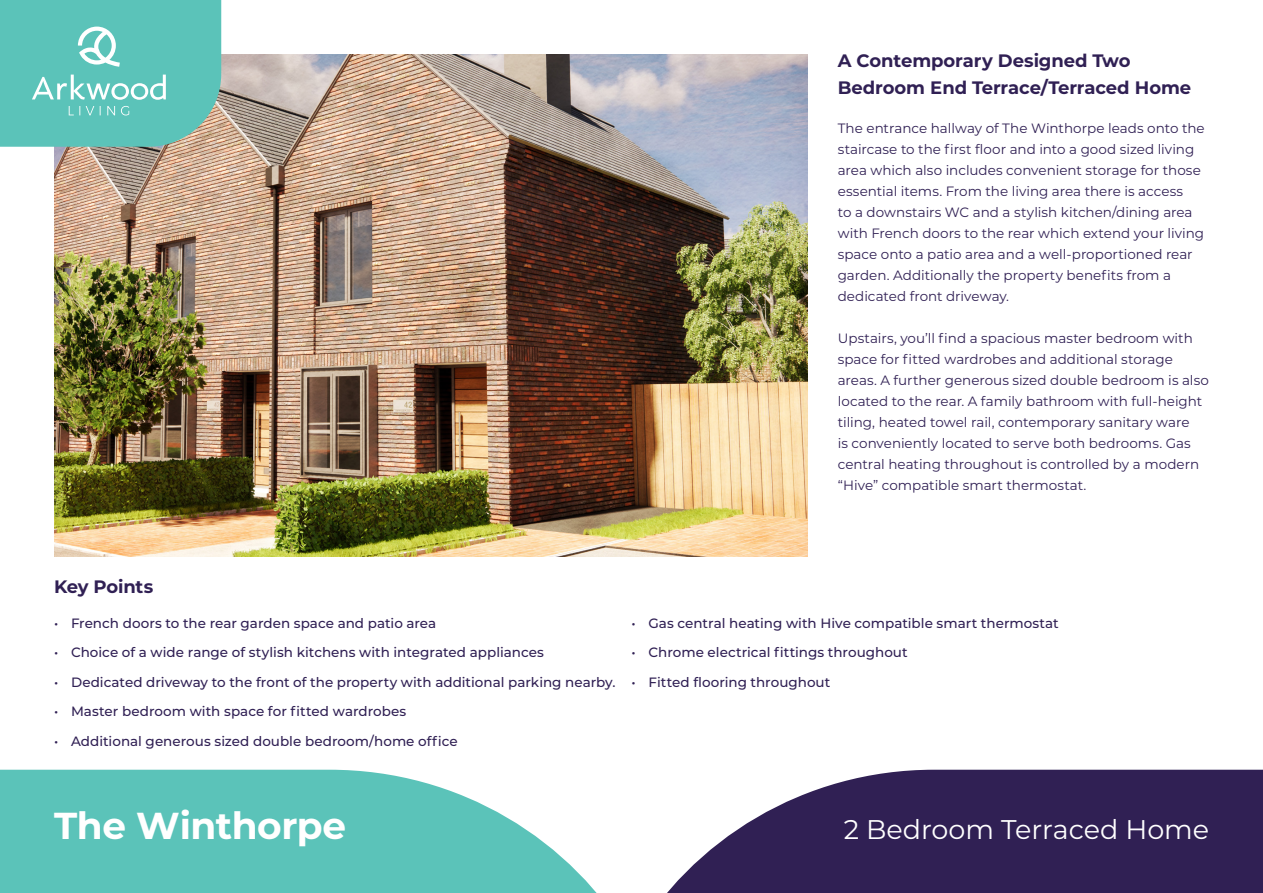
<style>
.page{position:relative;width:1263px;height:893px;background:#fff}
.page>*{position:absolute;margin:0;border:0;box-sizing:border-box;transform-origin:0 0}
.t1{font:700 37.5px "Montserrat";letter-spacing:-.01em;color:#fff}
.t2{font:27px "Montserrat";color:#fff}
.t3{font:700 18px/27px "Montserrat";letter-spacing:-.005em;color:#302054}
.t4{font:13.5px/21px "Montserrat";color:#302054}
.t5{font:500 13.5px "Montserrat";color:#302054}
</style>
<div class="page">
<img style="left:54px;top:54px;width:754px;height:502px">
<svg style="left:676px;top:770px;width:587px;height:123px;background:#493b69"></svg>
<svg style="left:0;top:770px;width:676px;height:123px;fill:#5bc3b9"></svg>
<svg style="left:0;top:0;width:221px;height:147px;background:#67c5bb"></svg>
<p class="t3" style="left:838px;top:46px;width:355px">A Contemporary Designed Two<br>Bedroom End Terrace/Terraced Home</p>
<p class="t4" style="left:838px;top:117px;width:368px">The entrance hallway of The Winthorpe leads onto the staircase to the first floor and into a good sized living area which also includes convenient storage for those essential items. From the living area there is access<br>to a downstairs WC and a stylish kitchen/dining area with French doors to the rear which extend your living space onto a patio area and a well-proportioned rear garden. Additionally the property benefits from a dedicated front driveway.</p>
<p class="t4" style="left:838px;top:327px;width:373px">Upstairs, you’ll find a spacious master bedroom with space for fitted wardrobes and additional storage areas. A further generous sized double bedroom is also located to the rear. A family bathroom with full-height tiling, heated towel rail, contemporary sanitary ware<br>is conveniently located to serve both bedrooms. Gas central heating throughout is controlled by a modern “Hive” compatible smart thermostat.</p>
<p class="t3" style="left:54px;top:572px;width:101px">Key Points</p>
<p class="t5" style="left:54px;top:613px;width:384px">• French doors to the rear garden space and patio area</p>
<p class="t5" style="left:54px;top:643px;width:491px">• Choice of a wide range of stylish kitchens with integrated appliances</p>
<p class="t5" style="left:54px;top:672px;width:563px">• Dedicated driveway to the front of the property with additional parking nearby.</p>
<p class="t5" style="left:54px;top:702px;width:354px">• Master bedroom with space for fitted wardrobes</p>
<p class="t5" style="left:54px;top:731px;width:405px">• Additional generous sized double bedroom/home office</p>
<p class="t5" style="left:631px;top:613px;width:429px">• Gas central heating with Hive compatible smart thermostat</p>
<p class="t5" style="left:631px;top:643px;width:278px">• Chrome electrical fittings throughout</p>
<p class="t5" style="left:631px;top:672px;width:200px">• Fitted flooring throughout</p>
<p class="t1" style="left:54px;top:799px;width:294px">The Winthorpe</p>
<p class="t2" style="left:844px;top:811px;width:367px">2 Bedroom Terraced Home</p>
</div>
